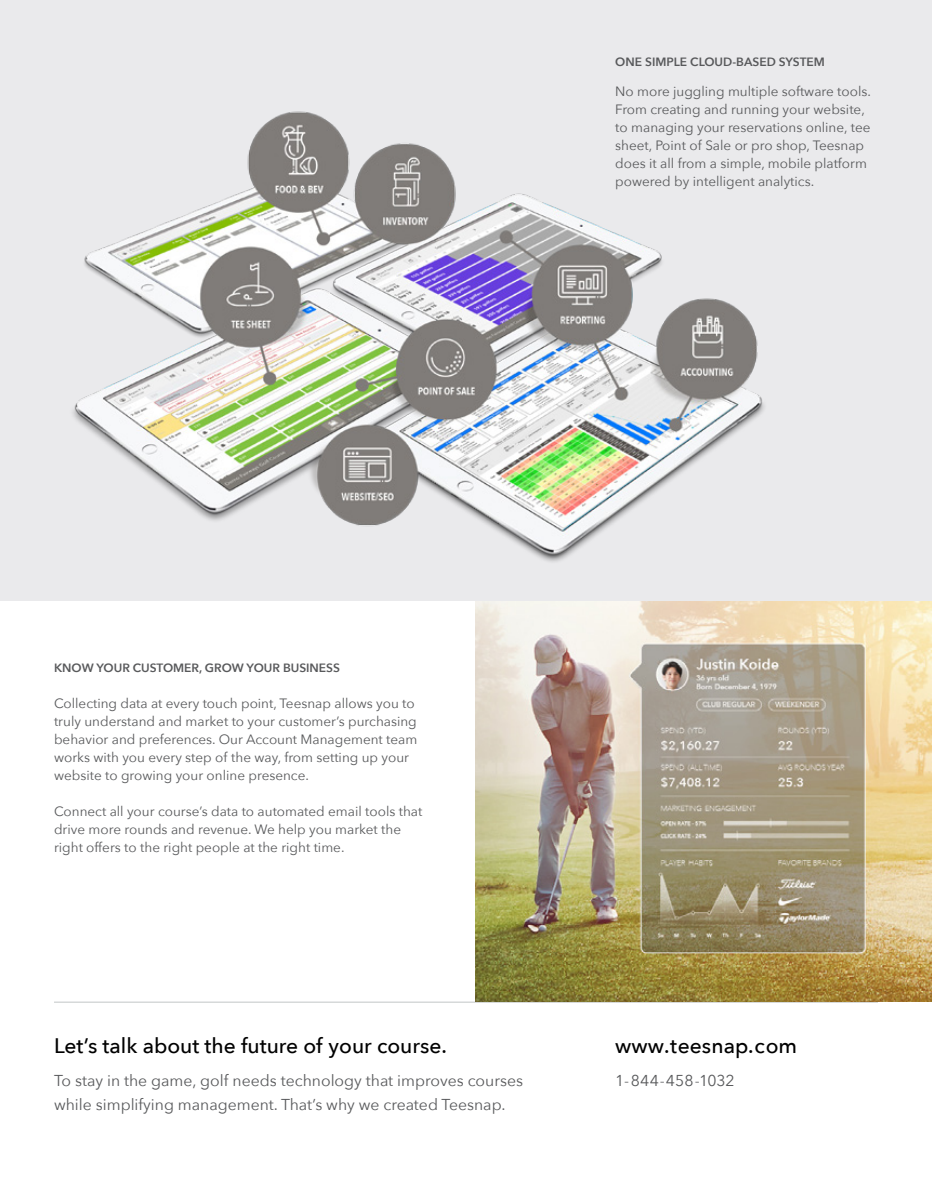
<style>
.page{position:relative;width:932px;height:1202px;background:#fff}
.page>*{position:absolute;margin:0;border:0;box-sizing:border-box;transform-origin:0 0}
.t1{font:500 21px "Avenir Next";color:#000}
.t2{font:15.75px/24px "Avenir Next";color:#58595b}
.t3{font:13.5px/18px "Avenir Next";color:#58595b}
.t4{font:600 12px "Avenir Next";color:#58595b}
</style>
<div class="page">
<hr style="left:54px;top:1001px;width:824px;height:1px;background:#c1c5c6">
<img style="left:475px;top:600px;width:456px;height:401px">
<div style="left:0;top:0;width:932px;height:600px;background:#eaeaec"></div>
<img style="left:72px;top:111px;width:693px;height:451px">
<p class="t4" style="left:615px;top:52px;width:211px">ONE SIMPLE CLOUD-BASED SYSTEM</p>
<p class="t4" style="left:54px;top:658px;width:287px">KNOW YOUR CUSTOMER, GROW YOUR BUSINESS</p>
<p class="t3" style="left:54px;top:694px;width:365px">Collecting data at every touch point, Teesnap allows you to truly understand and market to your customer’s purchasing behavior and preferences. Our Account Management team works with you every step of the way, from setting up your website to growing your online presence.</p>
<p class="t3" style="left:54px;top:802px;width:370px">Connect all your course’s data to automated email tools that drive more rounds and revenue. We help you market the right offers to the right people at the right time.</p>
<p class="t3" style="left:615px;top:82px;width:257px">No more juggling multiple software tools.<br>From creating and running your website, to managing your reservations online, tee sheet, Point of Sale or pro shop, Teesnap does it all from a simple, mobile platform powered by intelligent analytics.</p>
<h1 class="t1" style="left:54px;top:1028px;width:394px">Let’s talk about the future of your course.</h1>
<h1 class="t1" style="left:615px;top:1028px;width:183px">www.teesnap.com</h1>
<p class="t2" style="left:54px;top:1068px;width:470px">To stay in the game, golf needs technology that improves courses while simplifying management. That’s why we created Teesnap.</p>
<p class="t2" style="left:615px;top:1068px;width:121px">1-844-458-1032</p>
</div>
